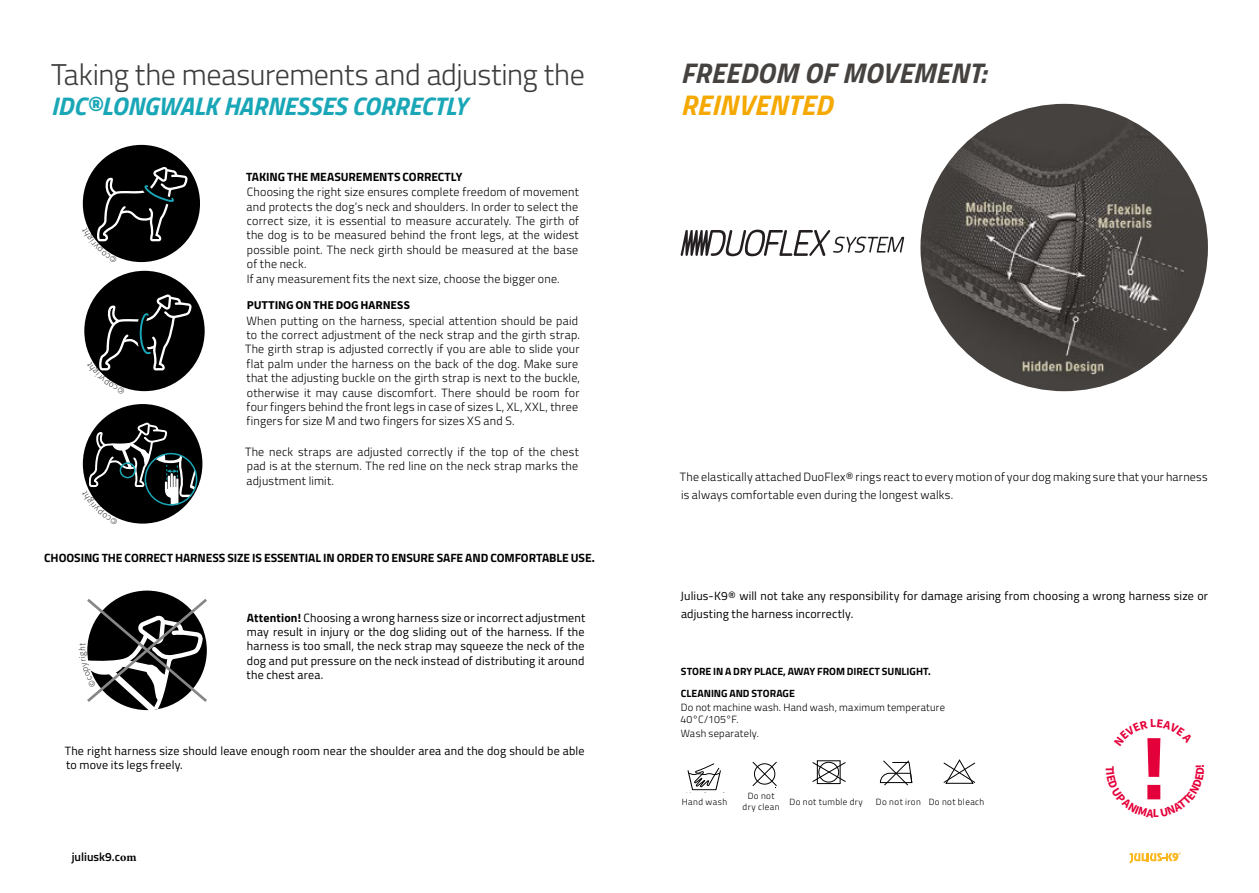
<style>
.page{position:relative;width:1259px;height:893px;background:#fff}
.page>*{position:absolute;margin:0;border:0;box-sizing:border-box;transform-origin:0 0}
.t1{font:700 90px "Titillium Web";color:#e4003a}
.t2{font:300 30px "Titillium Web";letter-spacing:-.015em;color:#3d3c3b}
.t3{font:italic 700 28.5px "Titillium Web";letter-spacing:.01em;color:#45423f}
.t4{font:italic 700 28.5px "Titillium Web";letter-spacing:.01em;color:#f5a800}
.t5{font:italic 700 25.5px "Titillium Web";letter-spacing:-.005em;color:#19a7b7}
.t6{font:300 12px/14.4px "Titillium Web";letter-spacing:.015em;color:#000}
.t7{font:12px/14.4px "Titillium Web";letter-spacing:.015em;color:#000}
.t8{font:700 12px "Titillium Web";letter-spacing:-.005em;color:#000}
.t9{font:700 12px "Source Sans Pro";letter-spacing:-.015em;color:#000}
.t10{font:600 12px "Titillium Web";color:#000}
.t11{font:300 10.5px/13px "Titillium Web";letter-spacing:.02em;color:#000}
.t12{font:700 10.5px "Titillium Web";color:#000}
.t13{font:300 9px/10.8px "Titillium Web";letter-spacing:.045em;color:#000;text-align:center}
.s1{font-weight:700}
.s2{font-family:"Minion Pro";font-weight:700}
</style>
<div class="page">
<svg style="left:1129px;top:852px;width:51px;height:11px"></svg>
<div style="left:83px;top:145px;width:117px;height:117px;background:#000;border-radius:50%"></div>
<div style="left:84px;top:271px;width:121px;height:120px;background:#000;border-radius:50%"></div>
<div style="left:83px;top:404px;width:119px;height:120px;background:#000;border-radius:50%"></div>
<svg style="left:752px;top:762px;width:25px;height:24px"></svg>
<div style="left:817px;top:761px;width:23px;height:23px;border:1px solid #000"></div>
<svg style="left:812px;top:762px;width:34px;height:20px"></svg>
<svg style="left:943px;top:760px;width:32px;height:24px"></svg>
<svg style="left:880px;top:760px;width:32px;height:26px"></svg>
<svg style="left:687px;top:763px;width:34px;height:27px"></svg>
<img style="left:920px;top:104px;width:288px;height:287px;border-radius:144px">
<svg style="left:680px;top:230px;width:224px;height:26px"></svg>
<svg style="left:82px;top:167px;width:106px;height:96px"></svg>
<svg style="left:87px;top:294px;width:105px;height:98px"></svg>
<svg style="left:82px;top:423px;width:115px;height:101px"></svg>
<svg style="left:87px;top:596px;width:120px;height:115px"></svg>
<h2 class="t2" style="left:51px;top:53px;width:535px">Taking the measurements and adjusting the</h2>
<h3 class="t5" style="left:51px;top:86px;width:417px">IDC®LONGWALK HARNESSES CORRECTLY</h3>
<p class="t8" style="left:246px;top:167px;width:218px">TAKING THE MEASUREMENTS CORRECTLY</p>
<p class="t6" style="left:246px;top:184px;width:334px">Choosing the right size ensures complete freedom of movement and protects the dog’s neck and shoulders. In order to select the correct size, it is essential to measure accurately. The girth of the dog is to be measured behind the front legs, at the widest possible point. The neck girth should be measured at the base of the neck.<br>If any measurement fits the next size, choose the bigger one.</p>
<p class="t9" style="left:247px;top:297px;width:165px">PUTTING ON THE DOG HARNESS</p>
<p class="t6" style="left:245px;top:313px;width:337px">When putting on the harness, special attention should be paid to the correct adjustment of the neck strap and the girth strap.<br>The girth strap is adjusted correctly if you are able to slide your flat palm under the harness on the back of the dog. Make sure that the adjusting buckle on the girth strap is next to the buckle, otherwise it may cause discomfort. There should be room for four fingers behind the front legs in case of sizes L, XL, XXL, three fingers for size M and two fingers for sizes XS and S.</p>
<p class="t6" style="left:245px;top:444px;width:335px;text-align:justify">The neck straps are adjusted correctly if the top of the chest pad is at the sternum. The red line on the neck strap marks the adjustment limit.</p>
<p class="t8" style="left:44px;top:549px;width:552px">CHOOSING THE CORRECT HARNESS SIZE IS ESSENTIAL IN ORDER TO ENSURE SAFE AND COMFORTABLE USE.</p>
<p class="t7" style="left:246px;top:610px;width:340px;text-align:justify"><span class="s1">Attention!</span> Choosing a wrong harness size or incorrect adjustment may result in injury or the dog sliding out of the harness. If the harness is too small, the neck strap may squeeze the neck of the dog and put pressure on the neck instead of distributing it around the chest area.</p>
<p class="t7" style="left:65px;top:743px;width:521px">The right harness size should leave enough room near the shoulder area and the dog should be able to move its legs freely.</p>
<p class="t10" style="left:72px;top:848px;width:66px">juliusk9.c<span class="s2">om</span></p>
<h3 class="t3" style="left:680px;top:51px;width:306px">FREEDOM OF MOVEMENT:</h3>
<h3 class="t4" style="left:680px;top:83px;width:153px">REINVENTED</h3>
<p class="t6" style="left:680px;top:467px;width:529px;line-height:18px">The elastically attached DuoFlex® rings react to every motion of your dog making sure that your harness is always comfortable even during the longest walks.</p>
<p class="t7" style="left:680px;top:587px;width:529px;line-height:18px">Julius-K9® will not take any responsibility for damage arising from choosing a wrong harness size or adjusting the harness incorrectly.</p>
<p class="t12" style="left:681px;top:664px;width:251px">STORE IN A DRY PLACE, AWAY FROM DIRECT SUNLIGHT.</p>
<p class="t12" style="left:681px;top:685px;width:115px">CLEANING AND STORAGE</p>
<p class="t11" style="left:680px;top:700px;width:266px">Do not machine wash. Hand wash, maximum temperature<br>40°C/105°F.<br>Wash separately.</p>
<p class="t13" style="left:742px;top:790px;width:38px">Do not dry clean</p>
<p class="t13" style="left:789px;top:796px;width:75px">Do not tumble dry</p>
<p class="t13" style="left:876px;top:796px;width:46px">Do not iron</p>
<p class="t13" style="left:682px;top:796px;width:47px">Hand wash</p>
<p class="t13" style="left:928px;top:796px;width:57px">Do not bleach</p>
<h1 class="t1" style="left:1141px;top:699px;width:27px">!</h1>
</div>
